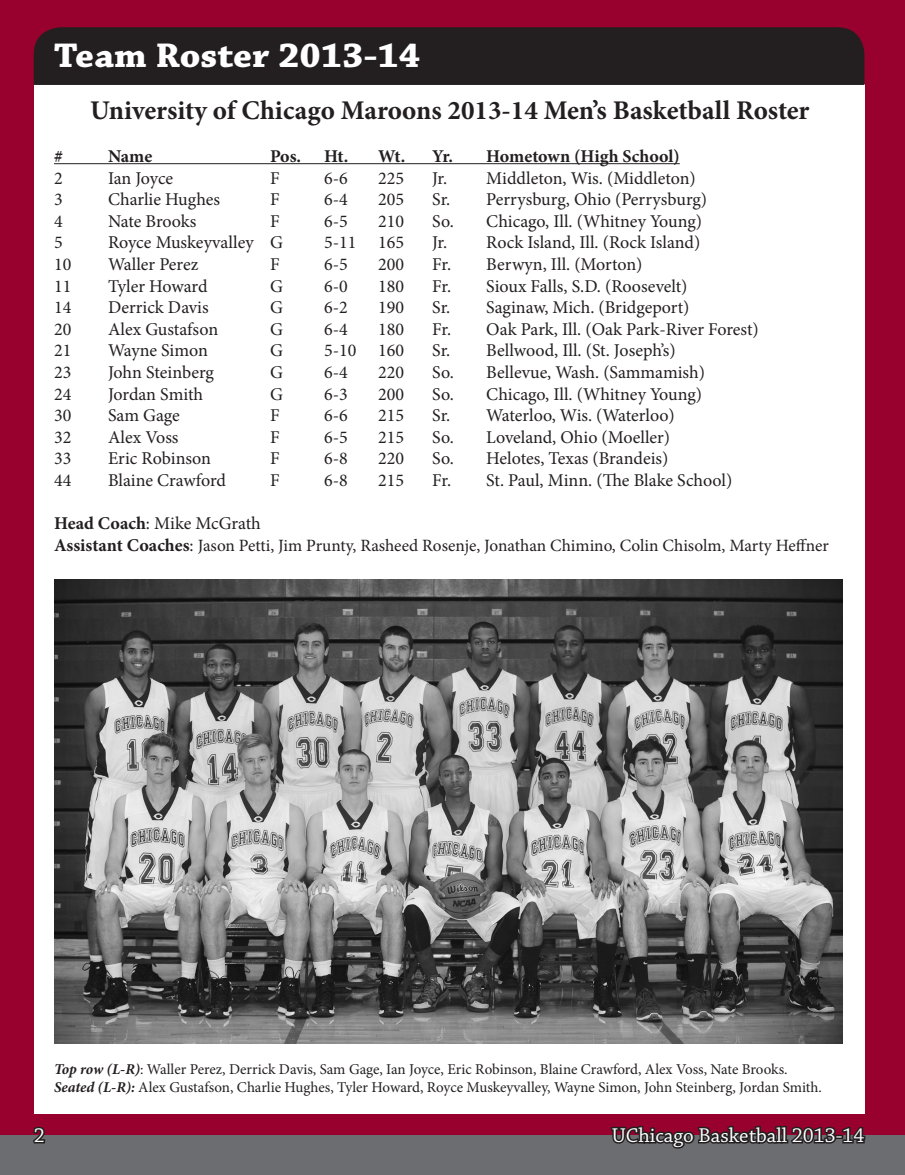
<style>
.page{position:relative;width:905px;height:1175px;background:#fff}
.page>*{position:absolute;margin:0;border:0;box-sizing:border-box;transform-origin:0 0}
.t1{font:700 36px "Chaparral Pro";color:#fff;scale:1.05 1}
.t2{font:700 27px "Minion Pro";color:#231f20}
.t3{font:21px "Chaparral Pro";color:#fff}
.t4{font:18px "Minion Pro";color:#231f20}
.t5{font:700 18px "Minion Pro";letter-spacing:-.005em;color:#231f20}
.t6{font:17.25px "Minion Pro";color:#231f20}
.t7{font:15px/18px "Minion Pro";letter-spacing:-.005em;color:#231f20}
.s1{font-weight:700}
.s2{font-weight:700;font-size:18px}
.s3{font-size:18px}
.s4{font-weight:700;font-style:italic}
</style>
<div class="page">
<div style="left:0;top:27px;width:904px;height:1147px;background:#6c6d70"></div>
<div style="left:0;top:0;width:904px;height:1134px;background:#98012d"></div>
<div style="left:34px;top:85px;width:830px;height:1029px;background:#fff"></div>
<div style="left:34px;top:27px;width:830px;height:58px;background:#231f20"></div>
<div style="left:51px;top:27px;width:371px;height:58px;background:#231f20"></div>
<hr style="left:54px;top:163px;width:625px;height:1px;background:#231f20">
<img style="left:54px;top:579px;width:788px;height:464px">
<svg style="left:31px;top:1126px;width:16px;height:18px"></svg>
<svg style="left:609px;top:1125px;width:257px;height:24px"></svg>
<h1 class="t1" style="left:54px;top:35px;width:350px">Team Roster 2013-14</h1>
<h2 class="t2" style="left:90px;top:91px;width:721px">University of Chicago Maroons 2013-14 Men’s Basketball Roster</h2>
<p class="t5" style="left:54px;top:143px;width:10px">#</p>
<p class="t5" style="left:108px;top:143px;width:46px">Name</p>
<p class="t5" style="left:270px;top:143px;width:33px">Pos.</p>
<p class="t5" style="left:324px;top:143px;width:83px">Ht. Wt.</p>
<p class="t5" style="left:432px;top:143px;width:249px">Yr. Hometown (High School)</p>
<p class="t4" style="left:54px;top:166px;width:10px">2</p>
<p class="t4" style="left:108px;top:166px;width:67px">Ian Joyce</p>
<p class="t4" style="left:270px;top:166px;width:11px">F</p>
<p class="t4" style="left:324px;top:166px;width:25px">6-6</p>
<p class="t4" style="left:378px;top:166px;width:27px">225</p>
<p class="t4" style="left:432px;top:166px;width:265px">Jr. Middleton, Wis. (Middleton)</p>
<p class="t4" style="left:54px;top:187px;width:10px">3</p>
<p class="t4" style="left:108px;top:187px;width:114px">Charlie Hughes</p>
<p class="t4" style="left:270px;top:187px;width:11px">F</p>
<p class="t4" style="left:324px;top:187px;width:25px">6-4</p>
<p class="t4" style="left:378px;top:187px;width:27px">205</p>
<p class="t4" style="left:432px;top:187px;width:276px">Sr. Perrysburg, Ohio (Perrysburg)</p>
<p class="t4" style="left:54px;top:209px;width:10px">4</p>
<p class="t4" style="left:108px;top:209px;width:90px">Nate Brooks</p>
<p class="t4" style="left:270px;top:209px;width:11px">F</p>
<p class="t4" style="left:324px;top:209px;width:25px">6-5</p>
<p class="t4" style="left:378px;top:209px;width:27px">210</p>
<p class="t4" style="left:432px;top:209px;width:271px">So. Chicago, Ill. (Whitney Young)</p>
<p class="t4" style="left:54px;top:230px;width:10px">5</p>
<p class="t4" style="left:108px;top:230px;width:176px">Royce Muskeyvalley G</p>
<p class="t4" style="left:324px;top:230px;width:81px">5-11 165</p>
<p class="t4" style="left:432px;top:230px;width:269px">Jr. Rock Island, Ill. (Rock Island)</p>
<p class="t4" style="left:54px;top:252px;width:19px">10</p>
<p class="t4" style="left:108px;top:252px;width:92px">Waller Perez</p>
<p class="t4" style="left:270px;top:252px;width:11px">F</p>
<p class="t4" style="left:324px;top:252px;width:25px">6-5</p>
<p class="t4" style="left:378px;top:252px;width:27px">200</p>
<p class="t4" style="left:432px;top:252px;width:212px">Fr. Berwyn, Ill. (Morton)</p>
<p class="t4" style="left:54px;top:274px;width:19px">11</p>
<p class="t4" style="left:108px;top:274px;width:101px">Tyler Howard</p>
<p class="t4" style="left:270px;top:274px;width:14px">G</p>
<p class="t4" style="left:324px;top:274px;width:25px">6-0</p>
<p class="t4" style="left:378px;top:274px;width:27px">180</p>
<p class="t4" style="left:432px;top:274px;width:257px">Fr. Sioux Falls, S.D. (Roosevelt)</p>
<p class="t4" style="left:54px;top:295px;width:19px">14</p>
<p class="t4" style="left:108px;top:295px;width:102px">Derrick Davis</p>
<p class="t4" style="left:270px;top:295px;width:14px">G</p>
<p class="t4" style="left:324px;top:295px;width:25px">6-2</p>
<p class="t4" style="left:378px;top:295px;width:27px">190</p>
<p class="t4" style="left:432px;top:295px;width:259px">Sr. Saginaw, Mich. (Bridgeport)</p>
<p class="t4" style="left:54px;top:317px;width:19px">20</p>
<p class="t4" style="left:108px;top:317px;width:112px">Alex Gustafson</p>
<p class="t4" style="left:270px;top:317px;width:14px">G</p>
<p class="t4" style="left:324px;top:317px;width:25px">6-4</p>
<p class="t4" style="left:378px;top:317px;width:27px">180</p>
<p class="t4" style="left:432px;top:317px;width:328px">Fr. Oak Park, Ill. (Oak Park-River Forest)</p>
<p class="t4" style="left:54px;top:338px;width:19px">21</p>
<p class="t4" style="left:108px;top:338px;width:101px">Wayne Simon</p>
<p class="t4" style="left:270px;top:338px;width:14px">G</p>
<p class="t4" style="left:324px;top:338px;width:81px">5-10 160</p>
<p class="t4" style="left:432px;top:338px;width:245px">Sr. Bellwood, Ill. (St. Joseph’s)</p>
<p class="t4" style="left:54px;top:360px;width:19px">23</p>
<p class="t4" style="left:108px;top:360px;width:107px">John Steinberg</p>
<p class="t4" style="left:270px;top:360px;width:14px">G</p>
<p class="t4" style="left:324px;top:360px;width:25px">6-4</p>
<p class="t4" style="left:378px;top:360px;width:27px">220</p>
<p class="t4" style="left:432px;top:360px;width:274px">So. Bellevue, Wash. (Sammamish)</p>
<p class="t4" style="left:54px;top:382px;width:19px">24</p>
<p class="t4" style="left:108px;top:382px;width:97px">Jordan Smith</p>
<p class="t4" style="left:270px;top:382px;width:14px">G</p>
<p class="t4" style="left:324px;top:382px;width:25px">6-3</p>
<p class="t4" style="left:378px;top:382px;width:27px">200</p>
<p class="t4" style="left:432px;top:382px;width:271px">So. Chicago, Ill. (Whitney Young)</p>
<p class="t4" style="left:54px;top:403px;width:19px">30</p>
<p class="t4" style="left:108px;top:403px;width:73px">Sam Gage</p>
<p class="t4" style="left:270px;top:403px;width:11px">F</p>
<p class="t4" style="left:324px;top:403px;width:25px">6-6</p>
<p class="t4" style="left:378px;top:403px;width:27px">215</p>
<p class="t4" style="left:432px;top:403px;width:244px">Sr. Waterloo, Wis. (Waterloo)</p>
<p class="t4" style="left:54px;top:425px;width:19px">32</p>
<p class="t4" style="left:108px;top:425px;width:72px">Alex Voss</p>
<p class="t4" style="left:270px;top:425px;width:11px">F</p>
<p class="t4" style="left:324px;top:425px;width:25px">6-5</p>
<p class="t4" style="left:378px;top:425px;width:27px">215</p>
<p class="t4" style="left:432px;top:425px;width:239px">So. Loveland, Ohio (Moeller)</p>
<p class="t4" style="left:54px;top:446px;width:19px">33</p>
<p class="t4" style="left:108px;top:446px;width:104px">Eric Robinson</p>
<p class="t4" style="left:270px;top:446px;width:11px">F</p>
<p class="t4" style="left:324px;top:446px;width:25px">6-8</p>
<p class="t4" style="left:378px;top:446px;width:27px">220</p>
<p class="t4" style="left:432px;top:446px;width:237px">So. Helotes, Texas (Brandeis)</p>
<p class="t4" style="left:54px;top:468px;width:19px">44</p>
<p class="t4" style="left:108px;top:468px;width:119px">Blaine Crawford</p>
<p class="t4" style="left:270px;top:468px;width:11px">F</p>
<p class="t4" style="left:324px;top:468px;width:25px">6-8</p>
<p class="t4" style="left:378px;top:468px;width:27px">215</p>
<p class="t4" style="left:432px;top:468px;width:301px">Fr. St. Paul, Minn. (The Blake School)</p>
<p class="t4" style="left:54px;top:511px;width:208px"><span class="s1">Head Coach</span>: Mike McGrath</p>
<p class="t6" style="left:54px;top:534px;width:776px"><span class="s2">Assistant Coaches</span><span class="s3">:</span> Jason Petti, Jim Prunty, Rasheed Rosenje, Jonathan Chimino, Colin Chisolm, Marty Heffner</p>
<p class="t7" style="left:54px;top:1060px;width:769px"><span class="s4">Top row (L-R)</span>: Waller Perez, Derrick Davis, Sam Gage, Ian Joyce, Eric Robinson, Blaine Crawford, Alex Voss, Nate Brooks.<br><span class="s4">Seated (L-R):</span> Alex Gustafson, Charlie Hughes, Tyler Howard, Royce Muskeyvalley, Wayne Simon, John Steinberg, Jordan Smith.</p>
<p class="t3" style="left:34px;top:1123px;width:13px">2</p>
<p class="t3" style="left:611px;top:1123px;width:254px">UChicago Basketball 2013-14</p>
</div>
